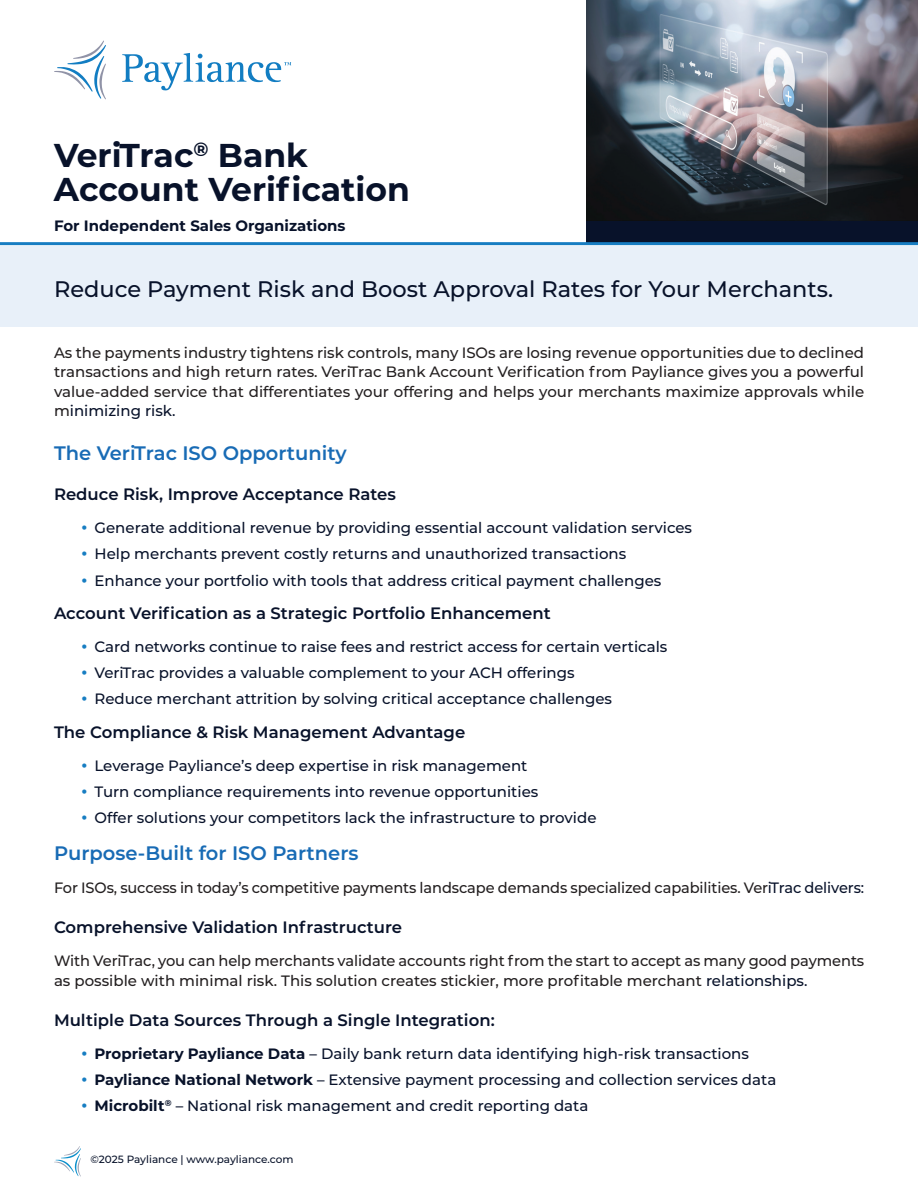
<style>
.page{position:relative;width:918px;height:1188px;background:#fff}
.page>*{position:absolute;margin:0;border:0;box-sizing:border-box;transform-origin:0 0}
.t1{font:700 33px/34.5px "Montserrat";color:#08122a}
.t2{font:500 22.5px "Montserrat";color:#08122a}
.t3{font:600 19.5px "Montserrat";color:#186bb5}
.t4{font:600 16.5px "Montserrat";color:#08122a}
.t5{font:500 15px "Montserrat";color:#08122a}
.t6{font:500 15px/19.5px "Montserrat";letter-spacing:-.005em;color:#231f20;text-align:justify}
.t7{font:700 15px "Montserrat";color:#08122a}
.t8{font:500 10.5px "Montserrat";color:#08122a}
.s1{color:#08122a}
.s2{font-weight:600;font-size:19.5px;color:#177dc2}
.s3{font-weight:700}
</style>
<div class="page">
<div style="left:587px;top:0;width:331px;height:242px;background:#08122a"></div>
<img style="left:587px;top:0;width:331px;height:221px">
<div style="left:0;top:246px;width:918px;height:81px;background:#e8f0f9"></div>
<svg style="left:54px;top:41px;width:52px;height:58px"></svg>
<svg style="left:122px;top:53px;width:169px;height:38px"></svg>
<svg style="left:54px;top:1146px;width:27px;height:31px"></svg>
<hr style="left:0;top:242px;width:918px;height:3px;background:#177dc2">
<h1 class="t1" style="left:54px;top:136px;width:358px">VeriTrac<sup>®</sup> Bank<br>Account Verification</h1>
<p class="t7" style="left:54px;top:215px;width:293px">For Independent Sales Organizations</p>
<h2 class="t2" style="left:54px;top:274px;width:781px">Reduce Payment Risk and Boost Approval Rates for Your Merchants.</h2>
<p class="t6" style="left:54px;top:342px;width:812px">As the payments industry tightens risk controls, many ISOs are losing revenue opportunities due to declined transactions and high return rates. VeriTrac Bank Account Verification from Payliance gives you a powerful value-added service that differentiates your offering and helps your merchants maximize approvals while m<span class="s1">inimizing risk.</span></p>
<h3 class="t3" style="left:54px;top:439px;width:294px">The VeriTrac ISO Opportunity</h3>
<p class="t4" style="left:54px;top:483px;width:343px">Reduce Risk, Improve Acceptance Rates</p>
<p class="t5" style="left:81px;top:517px;width:613px"><span class="s2">•</span> Generate additional revenue by providing essential account validation services</p>
<p class="t5" style="left:81px;top:544px;width:547px"><span class="s2">•</span> Help merchants prevent costly returns and unauthorized transactions</p>
<p class="t5" style="left:81px;top:570px;width:582px"><span class="s2">•</span> Enhance your portfolio with tools that address critical payment challenges</p>
<p class="t4" style="left:54px;top:601px;width:498px">Account Verification as a Strategic Portfolio Enhancement</p>
<p class="t5" style="left:81px;top:636px;width:588px"><span class="s2">•</span> Card networks continue to raise fees and restrict access for certain verticals</p>
<p class="t5" style="left:81px;top:662px;width:495px"><span class="s2">•</span> VeriTrac provides a valuable complement to your ACH offerings</p>
<p class="t5" style="left:81px;top:689px;width:533px"><span class="s2">•</span> Reduce merchant attrition by solving critical acceptance challenges</p>
<p class="t4" style="left:54px;top:720px;width:413px">The Compliance &amp; Risk Management Advantage</p>
<p class="t5" style="left:81px;top:755px;width:448px"><span class="s2">•</span> Leverage Payliance’s deep expertise in risk management</p>
<p class="t5" style="left:81px;top:781px;width:459px"><span class="s2">•</span> Turn compliance requirements into revenue opportunities</p>
<p class="t5" style="left:81px;top:807px;width:517px"><span class="s2">•</span> Offer solutions your competitors lack the infrastructure to provide</p>
<h3 class="t3" style="left:54px;top:839px;width:306px">Purpose-Built for ISO Partners</h3>
<p class="t6" style="left:54px;top:877px;width:812px">For ISOs, success in today’s competitive payments landscape demands specialized capabilities. Ver<span class="s1">iTrac delivers:</span></p>
<p class="t4" style="left:54px;top:916px;width:350px">Comprehensive Validation Infrastructure</p>
<p class="t6" style="left:54px;top:951px;width:812px">With VeriTrac, you can help merchants validate accounts right from the start to accept as many good payments as possible with minimal risk. This solution creates stickier, more profitable merchant <span class="s1">relationships.</span></p>
<p class="t4" style="left:54px;top:1008px;width:442px">Multiple Data Sources Through a Single Integration:</p>
<p class="t5" style="left:81px;top:1043px;width:670px"><span class="s2">•</span> <span class="s3">Proprietary Payliance Data</span> – Daily bank return data identifying high-risk transactions</p>
<p class="t5" style="left:81px;top:1069px;width:697px"><span class="s2">•</span> <span class="s3">Payliance National Network</span> – Extensive payment processing and collection services data</p>
<p class="t5" style="left:81px;top:1095px;width:509px"><span class="s2">•</span> <span class="s3">Microbilt</span><sup>®</sup> – National risk management and credit reporting data</p>
<p class="t8" style="left:91px;top:1152px;width:205px">©2025 Payliance | www.payliance.com</p>
</div>
